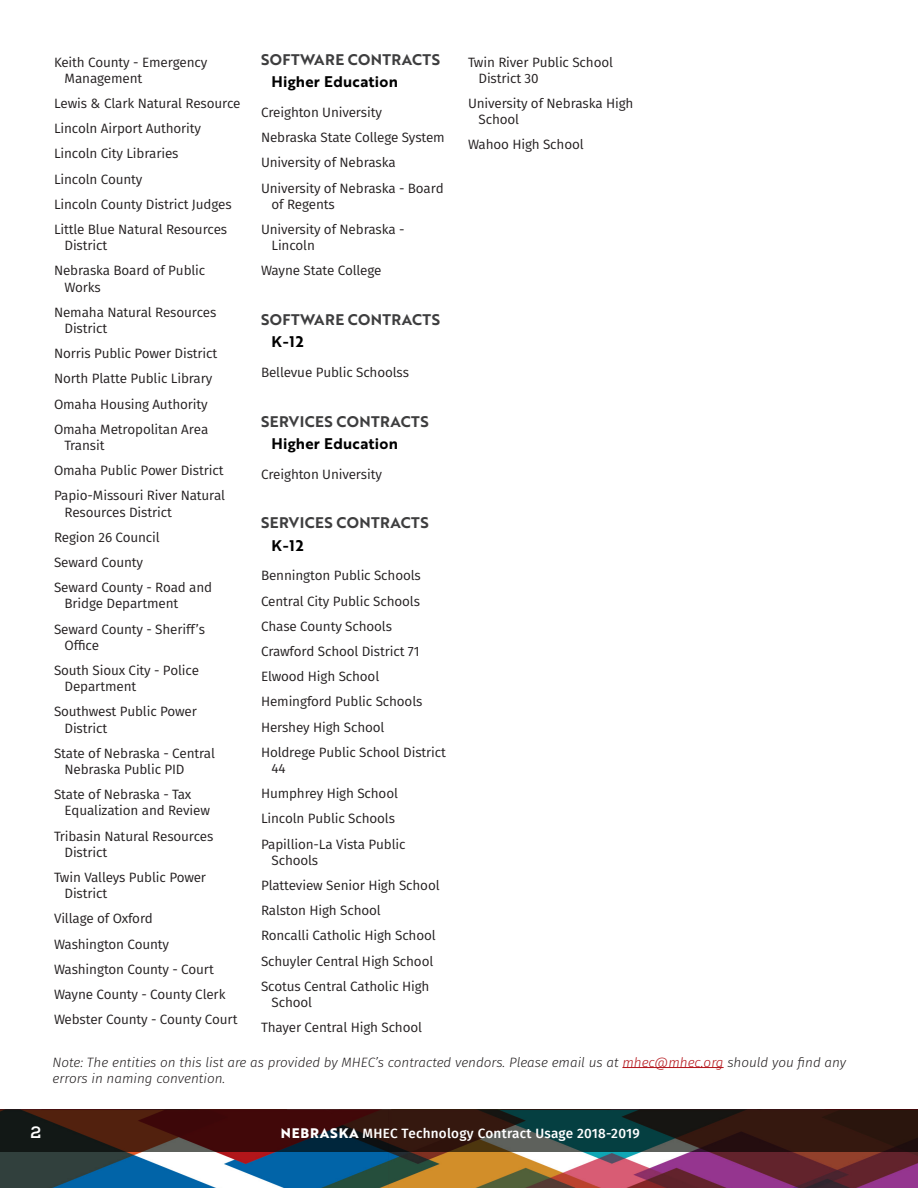
<style>
.page{position:relative;width:918px;height:1188px;background:#fff}
.page>*{position:absolute;margin:0;border:0;box-sizing:border-box;transform-origin:0 0}
.t1{font:800 16.5px "Nexa Slab";color:#fff}
.Performance_Indicato{font:15px "Brother 1816 Bold";letter-spacing:.03em;color:#3e3e3f}
.HE-k12-GO_heading{font:15px "Brother 1816 Bold";letter-spacing:.015em;color:#000}
.t2{font:13.5px/16.2px "Fira Sans";letter-spacing:-.01em;color:#231f20}
.t3{font:italic 300 13.5px/16.2px "Fira Sans";color:#231f20}
.t4{font:500 13.5px "Fira Sans";letter-spacing:.02em;color:#fff}
.s1{color:#b31319}
.s2{font-family:"Brother 1816 Extra";font-weight:700}
</style>
<div class="page">
<img style="left:0;top:1152px;width:918px;height:36px">
<svg style="left:0;top:1109px;width:918px;height:43px;background:#2e1e1a"></svg>
<hr style="left:622px;top:1067px;width:102px;height:1px;background:#b31319">
<p class="t2" style="left:64px;top:54px;width:144px;text-indent:-10px">Keith County - Emergency<br>Management</p>
<p class="t2" style="left:54px;top:95px;width:188px">Lewis &amp; Clark Natural Resource</p>
<p class="t2" style="left:54px;top:120px;width:149px">Lincoln Airport Authority</p>
<p class="t2" style="left:54px;top:145px;width:126px">Lincoln City Libraries</p>
<p class="t2" style="left:54px;top:171px;width:90px">Lincoln County</p>
<p class="t2" style="left:54px;top:196px;width:179px">Lincoln County District Judges</p>
<p class="t2" style="left:64px;top:221px;width:164px;text-indent:-10px">Little Blue Natural Resources<br>District</p>
<p class="t2" style="left:64px;top:262px;width:142px;text-indent:-10px">Nebraska Board of Public<br>Works</p>
<p class="t2" style="left:64px;top:304px;width:153px;text-indent:-10px">Nemaha Natural Resources<br>District</p>
<p class="t2" style="left:54px;top:345px;width:165px">Norris Public Power District</p>
<p class="t2" style="left:54px;top:370px;width:160px">North Platte Public Library</p>
<p class="t2" style="left:54px;top:396px;width:155px">Omaha Housing Authority</p>
<p class="t2" style="left:64px;top:421px;width:145px;text-indent:-10px">Omaha Metropolitan Area<br>Transit</p>
<p class="t2" style="left:54px;top:462px;width:171px">Omaha Public Power District</p>
<p class="t2" style="left:64px;top:487px;width:162px;text-indent:-10px">Papio-Missouri River Natural<br>Resources District</p>
<p class="t2" style="left:54px;top:529px;width:107px">Region 26 Council</p>
<p class="t2" style="left:54px;top:554px;width:91px">Seward County</p>
<p class="t2" style="left:64px;top:579px;width:149px;text-indent:-10px">Seward County - Road and<br>Bridge Department</p>
<p class="t2" style="left:64px;top:621px;width:142px;text-indent:-10px">Seward County - Sheriff’s<br>Office</p>
<p class="t2" style="left:64px;top:662px;width:136px;text-indent:-10px">South Sioux City - Police<br>Department</p>
<p class="t2" style="left:64px;top:703px;width:134px;text-indent:-10px">Southwest Public Power<br>District</p>
<p class="t2" style="left:64px;top:745px;width:152px;text-indent:-10px">State of Nebraska - Central<br>Nebraska Public PID</p>
<p class="t2" style="left:64px;top:786px;width:147px;text-indent:-10px">State of Nebraska - Tax<br>Equalization and Review</p>
<p class="t2" style="left:64px;top:828px;width:151px;text-indent:-10px">Tribasin Natural Resources<br>District</p>
<p class="t2" style="left:64px;top:869px;width:143px;text-indent:-10px">Twin Valleys Public Power<br>District</p>
<p class="t2" style="left:54px;top:910px;width:100px">Village of Oxford</p>
<p class="t2" style="left:54px;top:936px;width:117px">Washington County</p>
<p class="t2" style="left:54px;top:961px;width:161px">Washington County - Court</p>
<p class="t2" style="left:54px;top:986px;width:173px">Wayne County - County Clerk</p>
<p class="t2" style="left:54px;top:1011px;width:185px">Webster County - County Court</p>
<p class="Performance_Indicato" style="left:261px;top:48px;width:181px">SOFTWARE CONTRACTS</p>
<p class="HE-k12-GO_heading" style="left:272px;top:71px;width:128px">Higher Education</p>
<p class="t2" style="left:261px;top:104px;width:122px">Creighton University</p>
<p class="t2" style="left:261px;top:129px;width:185px">Nebraska State College System</p>
<p class="t2" style="left:261px;top:154px;width:136px">University of Nebraska</p>
<p class="t2" style="left:272px;top:179px;width:174px;text-indent:-10px">University of Nebraska - Board of Regents</p>
<p class="t2" style="left:272px;top:221px;width:135px;text-indent:-10px">University of Nebraska -<br>Lincoln</p>
<p class="t2" style="left:261px;top:262px;width:122px">Wayne State College</p>
<p class="Performance_Indicato" style="left:261px;top:308px;width:181px">SOFTWARE CONTRACTS</p>
<p class="HE-k12-GO_heading" style="left:272px;top:331px;width:34px">K-12</p>
<p class="t2" style="left:261px;top:364px;width:150px">Bellevue Public Schoolss</p>
<p class="Performance_Indicato" style="left:261px;top:410px;width:169px">SERVICES CONTRACTS</p>
<p class="HE-k12-GO_heading" style="left:272px;top:432px;width:128px">Higher Education</p>
<p class="t2" style="left:261px;top:466px;width:122px">Creighton University</p>
<p class="Performance_Indicato" style="left:261px;top:512px;width:169px">SERVICES CONTRACTS</p>
<p class="HE-k12-GO_heading" style="left:272px;top:534px;width:34px">K-12</p>
<p class="t2" style="left:261px;top:567px;width:161px">Bennington Public Schools</p>
<p class="t2" style="left:261px;top:593px;width:160px">Central City Public Schools</p>
<p class="t2" style="left:261px;top:618px;width:133px">Chase County Schools</p>
<p class="t2" style="left:261px;top:643px;width:160px">Crawford School District 71</p>
<p class="t2" style="left:261px;top:668px;width:120px">Elwood High School</p>
<p class="t2" style="left:261px;top:693px;width:163px">Hemingford Public Schools</p>
<p class="t2" style="left:261px;top:719px;width:125px">Hershey High School</p>
<p class="t2" style="left:272px;top:744px;width:176px;text-indent:-10px">Holdrege Public School District<br>44</p>
<p class="t2" style="left:261px;top:785px;width:139px">Humphrey High School</p>
<p class="t2" style="left:261px;top:810px;width:136px">Lincoln Public Schools</p>
<p class="t2" style="left:272px;top:836px;width:136px;text-indent:-10px">Papillion-La Vista Public<br>Schools</p>
<p class="t2" style="left:261px;top:877px;width:180px">Platteview Senior High School</p>
<p class="t2" style="left:261px;top:902px;width:121px">Ralston High School</p>
<p class="t2" style="left:261px;top:927px;width:176px">Roncalli Catholic High School</p>
<p class="t2" style="left:261px;top:953px;width:174px">Schuyler Central High School</p>
<p class="t2" style="left:272px;top:978px;width:160px;text-indent:-10px">Scotus Central Catholic High<br>School</p>
<p class="t2" style="left:261px;top:1019px;width:163px">Thayer Central High School</p>
<p class="t2" style="left:478px;top:54px;width:136px;text-indent:-10px">Twin River Public School<br>District 30</p>
<p class="t2" style="left:478px;top:95px;width:156px;text-indent:-10px">University of Nebraska High<br>School</p>
<p class="t2" style="left:468px;top:136px;width:117px">Wahoo High School</p>
<p class="t3" style="left:52px;top:1054px;width:795px">Note: The entities on this list are as provided by MHEC’s contracted vendors. Please email us at <span class="s1">mhec@mhec.org</span> should you find any errors in naming convention.</p>
<p class="t1" style="left:31px;top:1122px;width:12px">2</p>
<p class="t4" style="left:281px;top:1122px;width:360px"><span class="s2">NEBRASKA</span> MHEC Technology Contract Usage 2018-2019</p>
</div>
